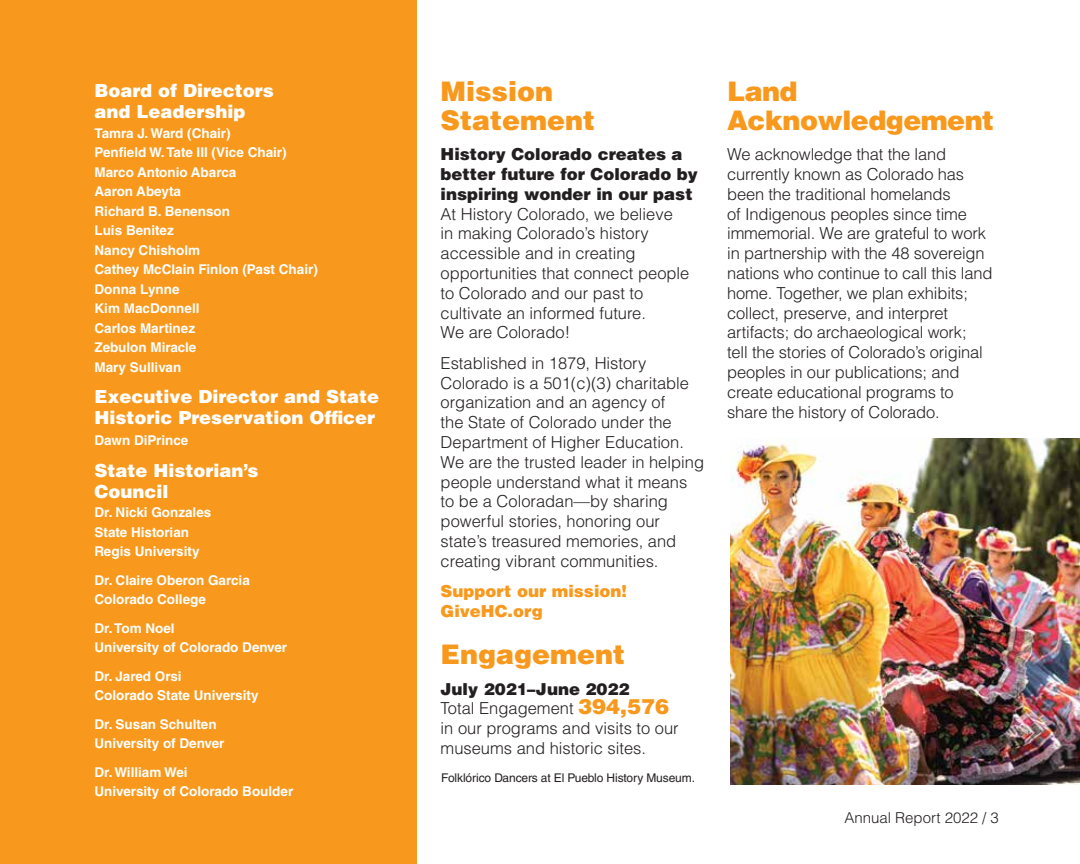
<style>
.page{position:relative;width:1080px;height:864px;background:#fff}
.page>*{position:absolute;margin:0;border:0;box-sizing:border-box;transform-origin:0 0}
.t1{font:900 27px/28.5px "Helvetica LT Std";color:#f8991d}
.t2{font:900 27px/28.5px "Helvetica LT Std";letter-spacing:-.02em;color:#f8991d}
.t3{font:900 18px/21px "Helvetica LT Std";color:#fff}
.t4{font:300 16.5px/19.8px "Helvetica LT Std";color:#231f20}
.t5{font:900 16.5px/19.8px "Helvetica LT Std";color:#231f20}
.t6{font:900 16.5px/19.8px "Helvetica LT Std";color:#f8991d}
.t7{font:300 15px "Helvetica LT Std";color:#231f20}
.t8{font:700 13.5px/19.5px "Helvetica LT Std";color:#fff}
.t9{font:12px "Helvetica LT Std";letter-spacing:-.01em;color:#231f20}
.s1{font-weight:900}
.s2{font-weight:900;font-size:21px;color:#f8991d}
.s3{font-weight:400;font-size:13.5px;color:#fff}
</style>
<div class="page">
<div style="left:0;top:0;width:417px;height:864px;background:#f8991d"></div>
<img style="left:730px;top:438px;width:350px;height:346px">
<h1 class="t1" style="left:441px;top:77px;width:156px">Mission<br>Statement</h1>
<p class="t5" style="left:441px;top:144px;width:259px">History Colorado creates a better future for Colorado by inspiring wonder in our past</p>
<p class="t4" style="left:441px;top:204px;width:250px">At History Colorado, we believe in making Colorado’s history accessible and in creating opportunities that connect people to Colorado and our past to cultivate an informed future.<br>We are Colorado!</p>
<p class="t4" style="left:441px;top:353px;width:265px">Established in 1879, History<br>Colorado is a 501(c)(3) charitable organization and an agency of<br>the State of Colorado under the<br>Department of Higher Education.<br>We are the trusted leader in helping people understand what it means to be a Coloradan—by sharing powerful stories, honoring our state’s treasured memories, and creating vibrant communities.</p>
<p class="t6" style="left:441px;top:581px;width:188px">Support our mission!<br>GiveHC.org</p>
<h1 class="t1" style="left:441px;top:640px;width:186px">Engagement</h1>
<p class="t4" style="left:441px;top:679px;width:240px"><span class="s1">July 2021–June 2022<br></span>Total Engagement <span class="s2">394,576 </span>in our programs and visits to our museums and historic sites.</p>
<p class="t3" style="left:94px;top:80px;width:181px">Board of Directors and Leadership</p>
<p class="t8" style="left:94px;top:123px;width:225px">Tamra J. Ward (Chair)<br>Penfield W. Tate III (Vice Chair)<br>Marco Antonio Abarca<br>Aaron Abeyta<br>Richard B. Benenson<br>Luis Benitez<br>Nancy Chisholm<br>Cathey McClain Finlon (Past Chair)<br>Donna Lynne<br>Kim MacDonnell<br>Carlos Martinez<br>Zebulon Miracle<br>Mary Sullivan</p>
<p class="t3" style="left:94px;top:386px;width:286px">Executive Director and State<br>Historic Preservation Officer</p>
<p class="t8" style="left:94px;top:430px;width:95px">Dawn DiPrince</p>
<p class="t3" style="left:94px;top:459px;width:165px">State Historian’s<br>Council</p>
<p class="t8" style="left:94px;top:502px;width:118px">Dr. Nicki Gonzales<br>State Historian<br>Regis University</p>
<p class="t8" style="left:94px;top:570px;width:157px">Dr. Claire Oberon Garcia<br>Colorado College</p>
<p class="t8" style="left:94px;top:618px;width:194px">Dr. Tom Noel<br>University of Colorado Denver</p>
<p class="t8" style="left:94px;top:666px;width:166px">Dr. Jared Orsi<br>Colorado State University</p>
<p class="t8" style="left:94px;top:714px;width:132px">Dr. Susan Schulten<br>University of Denver</p>
<p class="t8" style="left:94px;top:762px;width:200px">Dr. William Wei<br>University of Colorado Boulder</p>
<p class="t9" style="left:441px;top:771px;width:255px">Folklórico Dancers at El Pueblo History Museum.</p>
<h1 class="t2" style="left:727px;top:77px;width:269px">Land<br>Acknowledgement</h1>
<p class="t4" style="left:727px;top:144px;width:267px">We acknowledge that the land currently known as Colorado has been the traditional homelands<br>of Indigenous peoples since time immemorial. We are grateful to work in partnership with the 48 sovereign nations who continue to call this land home. Together, we plan exhibits; collect, preserve, and interpret artifacts; do archaeological work;<br>tell the stories of Colorado’s original peoples in our publications; and create educational programs to share the history of Colorado.<span class="s3">Z</span></p>
<p class="t7" style="left:844px;top:808px;width:156px">Annual Report 2022 / 3</p>
</div>
